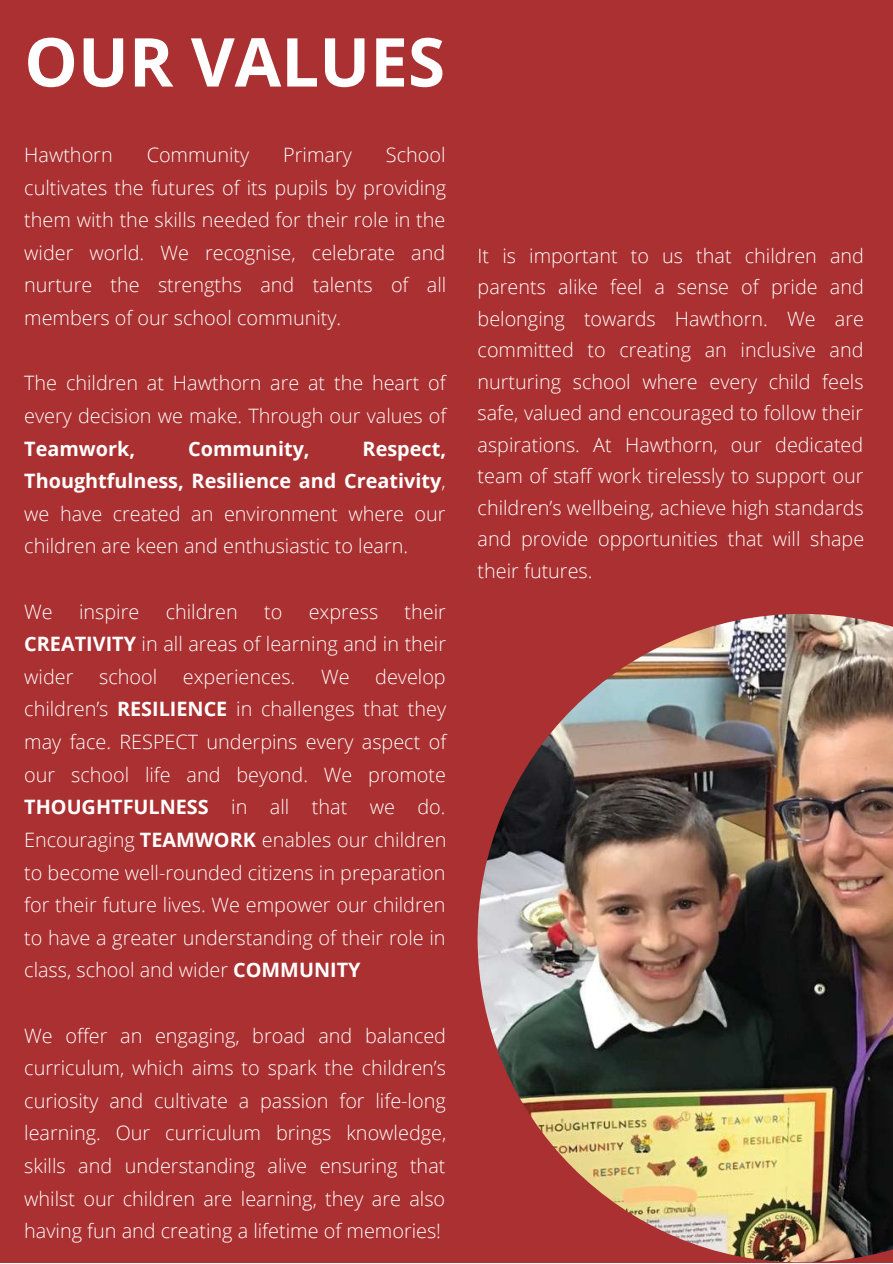
<style>
.page{position:relative;width:893px;height:1264px;background:#fff}
.page>*{position:absolute;margin:0;border:0;box-sizing:border-box;transform-origin:0 0}
.t1{font:700 67.5px "Open Sans";color:#fff}
.t2{font:300 19.8px/32.5px "Open Sans";color:#fff;text-align:justify}
.t3{font:700 19.8px "Open Sans";color:#fff}
.s1{font-weight:700}
</style>
<div class="page">
<div style="left:0;top:0;width:892px;height:1262px;background:#ab3031"></div>
<img style="left:477px;top:614px;width:415px;height:648px">
<h1 class="t1" style="left:24px;top:14px;width:422px">OUR VALUES</h1>
<p class="t2" style="left:24px;top:138px;width:423px;text-indent:361px">School cultivates the futures of its pupils by providing them with the skills needed for their role in the wider world. We recognise, celebrate and nurture the strengths and talents of all members of our school community.</p>
<p class="t2" style="left:24px;top:138px;width:90px">Hawthorn</p>
<p class="t2" style="left:147px;top:138px;width:104px">Community</p>
<p class="t2" style="left:283px;top:138px;width:70px">Primary</p>
<p class="t2" style="left:24px;top:366px;width:423px">The children at Hawthorn are at the heart of every decision we make. Through our values of</p>
<p class="t3" style="left:24px;top:434px;width:112px">Teamwork,</p>
<p class="t3" style="left:188px;top:434px;width:123px">Community,</p>
<p class="t2" style="left:24px;top:431px;width:423px;text-indent:338px"><span class="s1">Respect, Thoughtfulness, Resilience and Creativity</span>, we have created an environment where our children are keen and enthusiastic to learn.</p>
<p class="t2" style="left:24px;top:594px;width:423px;text-indent:380px">their <span class="s1">CREATIVITY</span> in all areas of learning and in their wider</p>
<p class="t2" style="left:24px;top:594px;width:30px">We</p>
<p class="t2" style="left:79px;top:594px;width:62px">inspire</p>
<p class="t2" style="left:166px;top:594px;width:74px">children</p>
<p class="t2" style="left:264px;top:594px;width:20px">to</p>
<p class="t2" style="left:309px;top:594px;width:71px">express</p>
<p class="t2" style="left:24px;top:660px;width:423px;text-indent:351px">develop children’s <span class="s1">RESILIENCE</span> in challenges that they may face. RESPECT underpins every aspect of our school life and beyond. We promote <span class="s1">THOUGHTFULNESS</span> in all that we do.<br>Encouraging <span class="s1">TEAMWORK</span> enables our children to become well-rounded citizens in preparation for their future lives. We empower our children to have a greater understanding of their role in class, school and wider <span class="s1">COMMUNITY</span></p>
<p class="t2" style="left:99px;top:660px;width:60px">school</p>
<p class="t2" style="left:183px;top:660px;width:114px">experiences.</p>
<p class="t2" style="left:321px;top:660px;width:30px">We</p>
<p class="t2" style="left:24px;top:1018px;width:423px">We offer an engaging, broad and balanced curriculum, which aims to spark the children’s curiosity and cultivate a passion for life-long learning. Our curriculum brings knowledge, skills and understanding alive ensuring that whilst our children are learning, they are also having fun and creating a lifetime of memories!</p>
<p class="t2" style="left:477px;top:239px;width:388px;line-height:31.5px">It is important to us that children and parents alike feel a sense of pride and belonging towards Hawthorn. We are committed to creating an inclusive and nurturing school where every child feels safe, valued and encouraged to follow their aspirations. At Hawthorn, our dedicated team of staff work tirelessly to support our children’s wellbeing, achieve high standards and provide opportunities that will shape their futures.</p>
</div>
